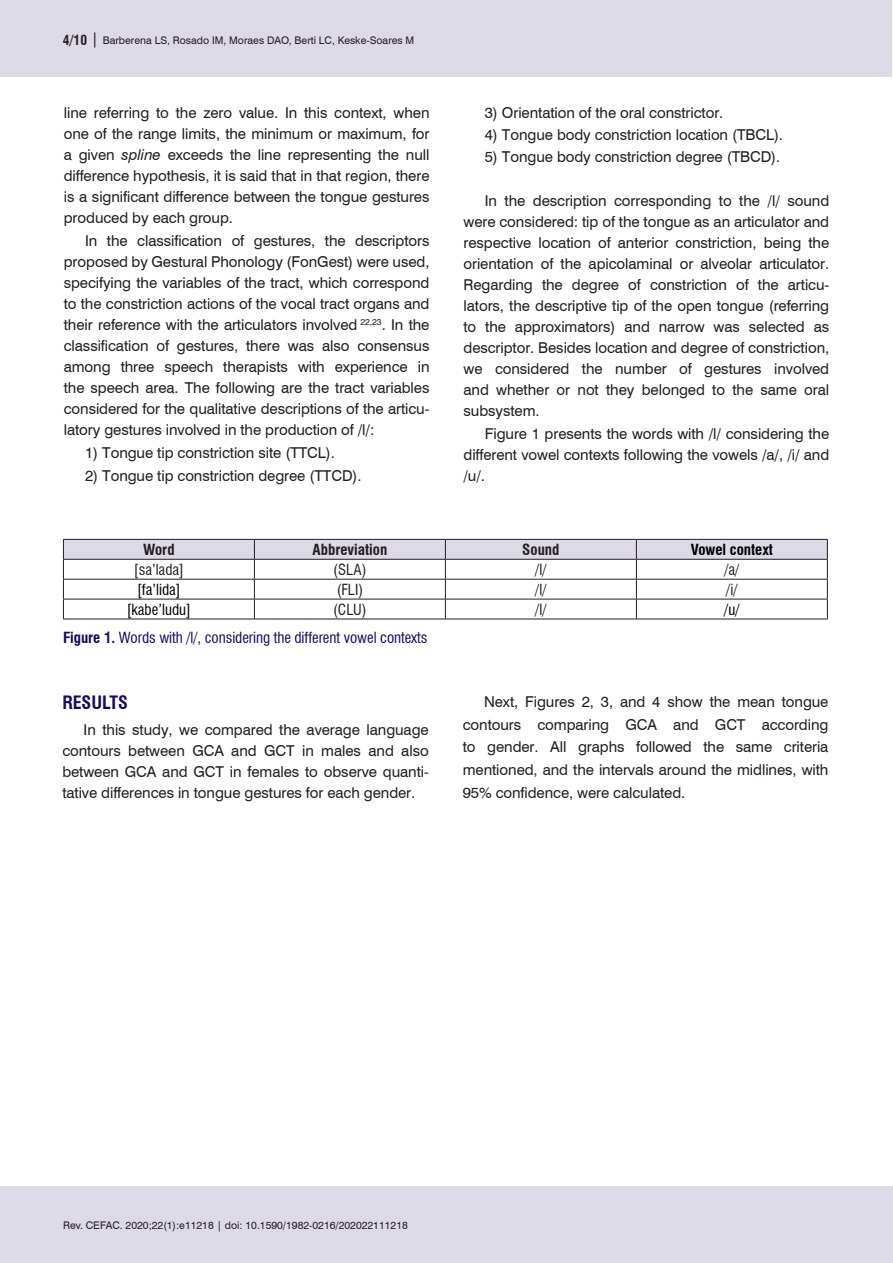
<style>
.page{position:relative;width:893px;height:1263px;background:#fff}
.page>*{position:absolute;margin:0;border:0;box-sizing:border-box;transform-origin:0 0}
.Nivel_1{font:700 condensed 18px "Swiss 721 BT";color:#18085f}
.Corpo_do_texto_INGL{font:15px/21px "Swiss 721 BT";letter-spacing:-.005em;color:#231f20;text-align:justify}
.Titulo_tabelas_e_gr{font:condensed 15px "Swiss 721 BT";letter-spacing:-.005em;color:#18085f}
.Texto_tabelas{font:condensed 15px "Swiss 721 BT";color:#231f20}
.Texto_tabelas-2{font:condensed 15px "Swiss 721 BT";color:#000}
.Texto_tabelas-3{font:700 condensed 15px "Swiss 721 BT";color:#231f20}
.Texto_tabelas-4{font:700 condensed 15px "Swiss 721 BT";color:#000}
.t1{font:10.5px "Swiss 721 BT";color:#231f20}
.s1{font-weight:700;font-stretch:condensed;font-size:13.5px}
.s2{font-size:15px}
.s3{font-style:italic}
.s4{font-weight:700}
</style>
<div class="page">
<div style="left:0;top:1186px;width:892px;height:77px;background:#dcdae7"></div>
<div style="left:0;top:0;width:892px;height:77px;background:#dcdae7"></div>
<svg style="left:63px;top:539px;width:765px;height:80px"></svg>
<hr style="left:63px;top:619px;width:191px;height:1px;background:#231f20">
<hr style="left:254px;top:619px;width:191px;height:1px;background:#231f20">
<hr style="left:445px;top:619px;width:191px;height:1px;background:#231f20">
<hr style="left:636px;top:619px;width:192px;height:1px;background:#231f20">
<p class="t1" style="left:63px;top:33px;width:353px"><span class="s1">4/10</span> <span class="s2">|</span> Barberena LS, Rosado IM, Moraes DAO, Berti LC, Keske-Soares M</p>
<p class="Corpo_do_texto_INGL" style="left:64px;top:101px;width:367px">line referring to the zero value. In this context, when one of the range limits, the minimum or maximum, for a given <span class="s3">spline</span> exceeds the line representing the null difference hypothesis, it is said that in that region, there is a significant difference between the tongue gestures produced by each group.</p>
<p class="Corpo_do_texto_INGL" style="left:64px;top:229px;width:367px;text-indent:21px">In the classification of gestures, the descriptors proposed by Gestural Phonology (FonGest) were used, specifying the variables of the tract, which correspond to the constriction actions of the vocal tract organs and their reference with the articulators involved <sup>22,23</sup>. In the classification of gestures, there was also consensus among three speech therapists with experience in the speech area. The following are the tract variables considered for the qualitative descriptions of the articu&shy;latory gestures involved in the production of /l/:</p>
<p class="Corpo_do_texto_INGL" style="left:85px;top:441px;width:251px">1) Tongue tip constriction site (TTCL).</p>
<p class="Corpo_do_texto_INGL" style="left:85px;top:464px;width:278px">2) Tongue tip constriction degree (TTCD).</p>
<p class="Corpo_do_texto_INGL" style="left:485px;top:101px;width:240px">3) Orientation of the oral constrictor.</p>
<p class="Corpo_do_texto_INGL" style="left:485px;top:123px;width:300px">4) Tongue body constriction location (TBCL).</p>
<p class="Corpo_do_texto_INGL" style="left:485px;top:146px;width:297px">5) Tongue body constriction degree (TBCD).</p>
<p class="Corpo_do_texto_INGL" style="left:463px;top:190px;width:367px;text-indent:21px">In the description corresponding to the /l/ sound were considered: tip of the tongue as an articulator and respective location of anterior constriction, being the orientation of the apicolaminal or alveolar articulator.<br>Regarding the degree of constriction of the articu&shy;lators, the descriptive tip of the open tongue (referring to the approximators) and narrow was selected as descriptor. Besides location and degree of constriction, we considered the number of gestures involved and whether or not they belonged to the same oral subsystem.</p>
<p class="Corpo_do_texto_INGL" style="left:463px;top:422px;width:367px;text-indent:21px">Figure 1 presents the words with /l/ considering the different vowel contexts following the vowels /a/, /i/ and /u/.</p>
<p class="Texto_tabelas-3" style="left:143px;top:541px;width:33px">Word</p>
<p class="Texto_tabelas-3" style="left:313px;top:541px;width:76px">Abbreviation</p>
<p class="Texto_tabelas-3" style="left:522px;top:541px;width:39px">Sound</p>
<p class="Texto_tabelas-4" style="left:691px;top:541px;width:84px">Vowel context</p>
<p class="Texto_tabelas" style="left:134px;top:560px;width:52px">[sa’lada]</p>
<p class="Texto_tabelas" style="left:333px;top:560px;width:35px">(SLA)</p>
<p class="Texto_tabelas" style="left:535px;top:560px;width:13px">/l/</p>
<p class="Texto_tabelas" style="left:724px;top:560px;width:17px">/a/</p>
<p class="Texto_tabelas-2" style="left:137px;top:580px;width:45px">[fa’lida]</p>
<p class="Texto_tabelas" style="left:337px;top:580px;width:28px">(FLI)</p>
<p class="Texto_tabelas" style="left:535px;top:580px;width:13px">/l/</p>
<p class="Texto_tabelas" style="left:726px;top:580px;width:13px">/i/</p>
<p class="Texto_tabelas-2" style="left:127px;top:600px;width:66px">[kabe’ludu]</p>
<p class="Texto_tabelas" style="left:333px;top:600px;width:35px">(CLU)</p>
<p class="Texto_tabelas" style="left:535px;top:600px;width:13px">/l/</p>
<p class="Texto_tabelas-2" style="left:724px;top:600px;width:17px">/u/</p>
<p class="Titulo_tabelas_e_gr" style="left:63px;top:629px;width:366px"><span class="s4">Figure 1.</span> Words with /l/, considering the different vowel contexts</p>
<p class="Nivel_1" style="left:62px;top:692px;width:67px">RESULTS</p>
<p class="Corpo_do_texto_INGL" style="left:62px;top:718px;width:368px;text-indent:21px">In this study, we compared the average language contours between GCA and GCT in males and also between GCA and GCT in females to observe quanti&shy;tative differences in tongue gestures for each gender.</p>
<p class="Corpo_do_texto_INGL" style="left:463px;top:690px;width:367px;line-height:22.6px;text-indent:21px">Next, Figures 2, 3, and 4 show the mean tongue contours comparing GCA and GCT according to gender. All graphs followed the same criteria mentioned, and the intervals around the midlines, with 95% confidence, were calculated.</p>
<p class="t1" style="left:63px;top:1218px;width:346px">Rev. CEFAC. 2020;22(1):e11218 | doi: 10.1590/1982-0216/202022111218</p>
</div>
